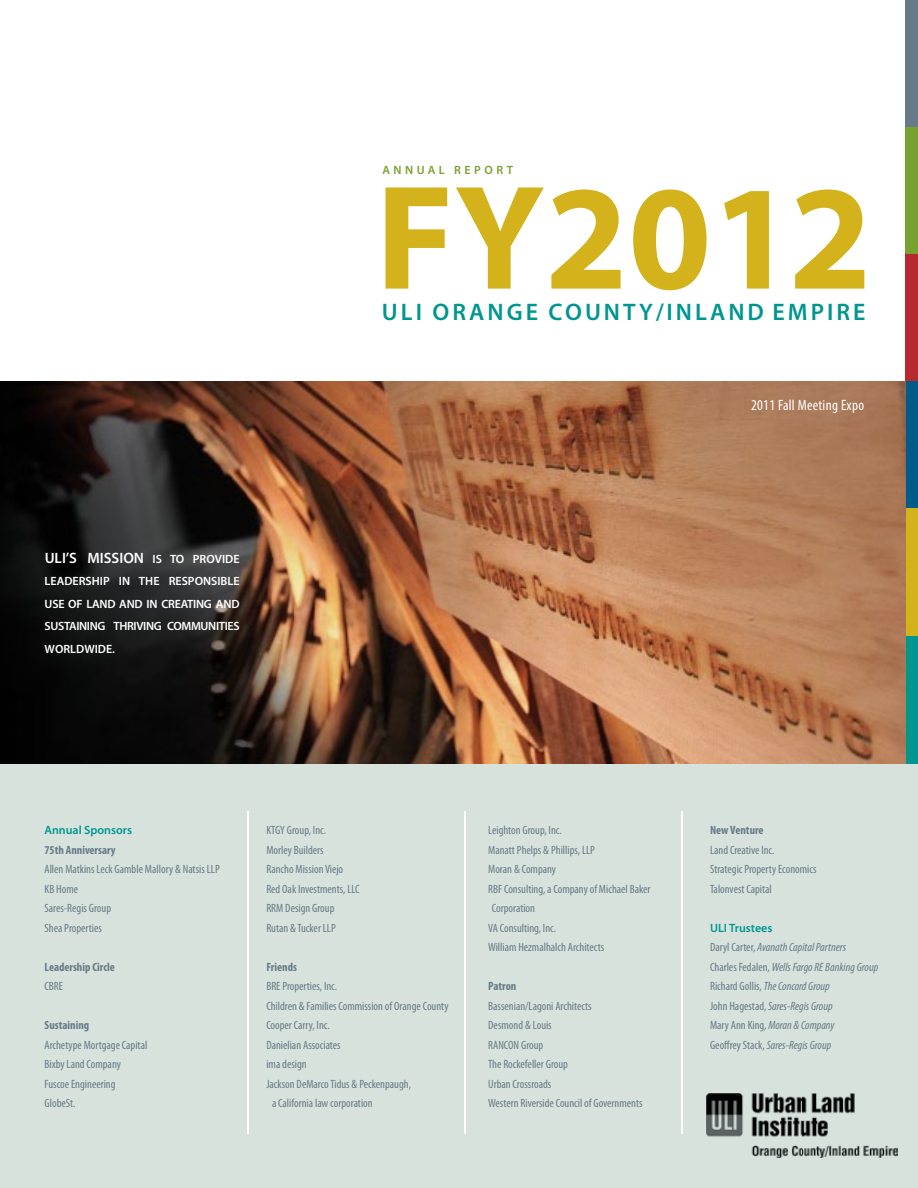
<style>
.page{position:relative;width:918px;height:1188px;background:#fff}
.page>*{position:absolute;margin:0;border:0;box-sizing:border-box;transform-origin:0 0}
.t1{font:700 150px "Myriad Pro";color:#d3b21b}
.t2{font:600 24px "Myriad Pro";letter-spacing:.125em;color:#009690}
.t3{font:600 15px "Myriad Pro";color:#fff}
.t4{font:condensed 15px "Myriad Pro";letter-spacing:.02em;color:#fff}
.t5{font:condensed 12px/19.5px "Myriad Pro";color:#677a87}
.t6{font:italic condensed 12px/19.5px "Myriad Pro";color:#677a87}
.t7{font:600 12px/22.5px "Myriad Pro";letter-spacing:-.03em;color:#fff;text-align:justify}
.t8{font:700 condensed 12px "Myriad Pro";color:#677a87}
.t9{font:600 12px "Myriad Pro";color:#009690}
.t10{font:600 12px "Myriad Pro";letter-spacing:.29em;color:#78a22f}
.s1{font-size:12px}
.s2{font-weight:600;font-style:normal;font-stretch:normal;color:#009690}
.s3{font-style:normal}
</style>
<div class="page">
<div style="left:905px;top:0;width:13px;height:127px;background:#677a87"></div>
<div style="left:905px;top:127px;width:13px;height:128px;background:#78a22f"></div>
<div style="left:905px;top:254px;width:13px;height:127px;background:#b8292f"></div>
<div style="left:0;top:623px;width:918px;height:565px;background:#d7e2dc"></div>
<img style="left:0;top:381px;width:906px;height:382px">
<hr style="left:247px;top:812px;width:2px;height:322px;background:#fff">
<hr style="left:464px;top:812px;width:2px;height:322px;background:#fff">
<hr style="left:681px;top:812px;width:1px;height:322px;background:#fff">
<div style="left:906px;top:381px;width:12px;height:128px;background:#005b89"></div>
<div style="left:906px;top:509px;width:12px;height:127px;background:#d3b21b"></div>
<div style="left:906px;top:636px;width:12px;height:127px;background:#009690"></div>
<img style="left:707px;top:1094px;width:191px;height:63px">
<p class="t3" style="left:45px;top:548px;width:196px">ULI’S MISSION <span class="s1">IS TO PROVIDE</span></p>
<p class="t7" style="left:45px;top:570px;width:197px">LEADERSHIP IN THE RESPONSIBLE USE OF LAND AND IN CREATING AND SUSTAINING THRIVING COMMUNITIES WORLDWIDE.</p>
<p class="t10" style="left:382px;top:163px;width:132px">ANNUAL REPORT</p>
<h1 class="t1" style="left:375px;top:140px;width:498px">FY2012</h1>
<h2 class="t2" style="left:382px;top:297px;width:485px">ULI ORANGE COUNTY/INLAND EMPIRE</h2>
<p class="t4" style="left:751px;top:396px;width:114px">2011 Fall Meeting Expo</p>
<p class="t9" style="left:45px;top:823px;width:89px">ANNUAL SPONSORS</p>
<p class="t8" style="left:45px;top:842px;width:73px">75th Anniversary</p>
<p class="t5" style="left:45px;top:859px;width:177px">Allen Matkins Leck Gamble Mallory &amp; Natsis LLP<br>KB Home<br>Sares-Regis Group<br>Shea Properties</p>
<p class="t8" style="left:45px;top:959px;width:72px">Leadership Circle</p>
<p class="t5" style="left:45px;top:976px;width:20px">CBRE</p>
<p class="t8" style="left:45px;top:1018px;width:46px">Sustaining</p>
<p class="t5" style="left:45px;top:1035px;width:104px">Archetype Mortgage Capital<br>Bixby Land Company<br>Fuscoe Engineering<br>GlobeSt.</p>
<p class="t5" style="left:266px;top:820px;width:95px">KTGY Group, Inc.<br>Morley Builders<br>Rancho Mission Viejo<br>Red Oak Investments, LLC<br>RRM Design Group<br>Rutan &amp; Tucker LLP</p>
<p class="t8" style="left:266px;top:959px;width:32px">Friends</p>
<p class="t5" style="left:266px;top:976px;width:72px">BRE Properties, Inc.</p>
<p class="t5" style="left:266px;top:996px;width:184px">Children &amp; Families Commission of Orange County</p>
<p class="t5" style="left:266px;top:1015px;width:65px">Cooper Carry, Inc.</p>
<p class="t5" style="left:266px;top:1035px;width:76px">Danielian Associates</p>
<p class="t5" style="left:266px;top:1054px;width:42px">ima design</p>
<p class="t5" style="left:266px;top:1074px;width:146px">Jackson DeMarco Tidus &amp; Peckenpaugh,</p>
<p class="t5" style="left:272px;top:1093px;width:102px">a California law corporation</p>
<p class="t5" style="left:488px;top:820px;width:75px">Leighton Group, Inc.</p>
<p class="t5" style="left:488px;top:840px;width:108px">Manatt Phelps &amp; Phillips, LLP</p>
<p class="t5" style="left:488px;top:859px;width:69px">Moran &amp; Company</p>
<p class="t5" style="left:488px;top:879px;width:164px">RBF Consulting, a Company of Michael Baker</p>
<p class="t5" style="left:492px;top:898px;width:45px">Corporation</p>
<p class="t5" style="left:488px;top:918px;width:69px">VA Consulting, Inc.</p>
<p class="t5" style="left:488px;top:937px;width:118px">William Hezmalhalch Architects</p>
<p class="t8" style="left:488px;top:979px;width:30px">Patron</p>
<p class="t5" style="left:488px;top:996px;width:156px">Bassenian/Lagoni Architects<br>Desmond &amp; Louis<br>RANCON Group<br>The Rockefeller Group<br>Urban Crossroads<br>Western Riverside Council of Governments</p>
<p class="t8" style="left:710px;top:823px;width:55px">New Venture</p>
<p class="t5" style="left:710px;top:840px;width:108px">Land Creative Inc.<br>Strategic Property Economics<br>Talonvest Capital</p>
<p class="t6" style="left:710px;top:918px;width:170px"><span class="s2">ULI TRUSTEES<br></span><span class="s3">Daryl Carter,</span> Avanath Capital Partners<br><span class="s3">Charles Fedalen,</span> Wells Fargo RE Banking Group <span class="s3">Richard Gollis,</span> The Concord Group<br><span class="s3">John Hagestad,</span> Sares-Regis Group<br><span class="s3">Mary Ann King,</span> Moran &amp; Company<br><span class="s3">Geoffrey Stack,</span> Sares-Regis Group</p>
</div>
